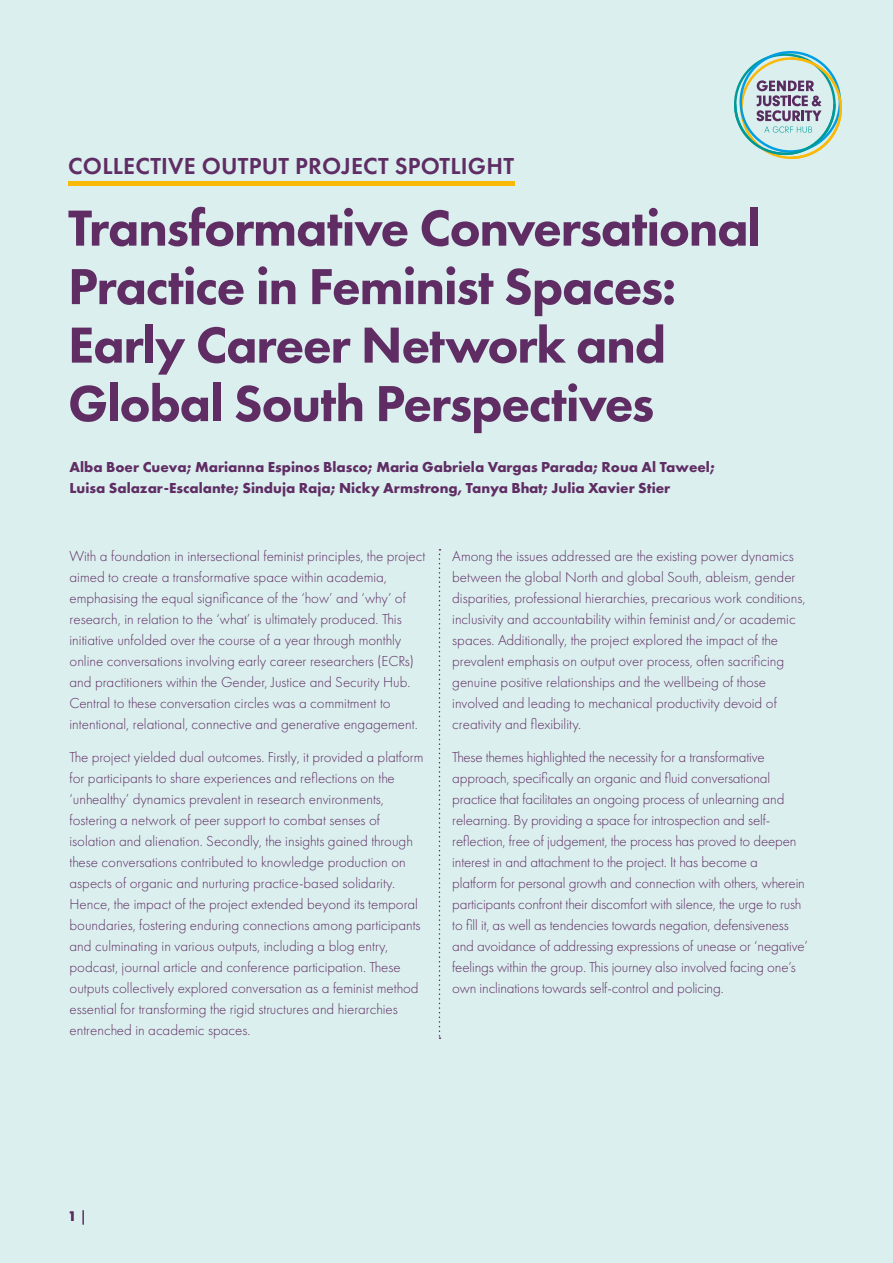
<style>
.page{position:relative;width:893px;height:1263px;background:#dbefee}
.page>*{position:absolute;margin:0;border:0;box-sizing:border-box;transform-origin:0 0}
.t1{font:800 52.5px/58.5px "Futura PT";letter-spacing:-.025em;color:#5f2d64}
.t2{font:600 24px "Futura PT";letter-spacing:.01em;color:#5f2d64}
.t3{font:300 15px/21px "Futura PT";color:#5f2d64}
.t4{font:700 15px/21px "Futura PT";color:#5f2d64}
.t5{font:800 14.25px "Futura PT";color:#5f2d64}
.s1{font-weight:400}
</style>
<div class="page">
<svg style="left:439px;top:549px;width:1px;height:490px"></svg>
<hr style="left:68px;top:182px;width:446px;height:4px;background:#fbb907">
<svg style="left:734px;top:51px;width:108px;height:108px"></svg>
<h2 class="t2" style="left:68px;top:151px;width:447px">COLLECTIVE OUTPUT PROJECT SPOTLIGHT</h2>
<h1 class="t1" style="left:68px;top:198px;width:695px">Transformative Conversational<br>Practice in Feminist Spaces:<br>Early Career Network and<br>Global South Perspectives</h1>
<p class="t4" style="left:70px;top:456px;width:647px">Alba Boer Cueva; Marianna Espinos Blasco; Maria Gabriela Vargas Parada; Roua Al Taweel;<br>Luisa Salazar-Escalante; Sinduja Raja; Nicky Armstrong, Tanya Bhat; Julia Xavier Stier</p>
<p class="t3" style="left:70px;top:545px;width:357px">With a foundation in intersectional feminist principles, the project aimed to create a transformative space within academia, emphasising the equal significance of the ‘how’ and ‘why’ of research, in relation to the ‘what’ is ultimately produced. This initiative unfolded over the course of a year through monthly online conversations involving early career researchers (ECRs) and practitioners within the Gender, Justice and Security Hub.<br>Central to these conversation circles was a commitment to intentional, relational, connective and generative engagement.</p>
<p class="t3" style="left:70px;top:747px;width:356px">The project yielded dual outcomes. Firstly, it provided a platform for participants to share experiences and reflections on the ‘unhealthy’ dynamics prevalent in research environments, fostering a network of peer support to combat senses of isolation and alienation. Secondly, the insights gained through these conversations contributed to knowledge production on aspects of organic and nurturing practice-based solidarity.<br>Hence, the impact of the project extended beyond its temporal boundaries, fostering enduring connections among participants and culminating in various outputs, including a blog entry, podcast, journal article and conference participation. These outputs collectively explored conversation as a feminist method essential for transforming the rigid structures and hierarchies entrenched in academic spaces.</p>
<p class="t3" style="left:452px;top:545px;width:355px">Among the issues addressed are the existing power dynamics between the global North and global South, ableism, gender disparities, professional hierarchies, precarious work conditions, inclusivity and accountability within feminist and/or academic spaces. Additionally, the project explored the impact of the prevalent emphasis on output over process, often sacrificing genuine positive relationships and the wellbeing of those involved and leading to mechanical productivity devoid of creativity and flexibility.</p>
<p class="t3" style="left:452px;top:747px;width:357px">These themes highlighted the necessity for a transformative approach, specifically an organic and fluid conversational practice that facilitates an ongoing process of unlearning and relearning. By providing a space for introspection and self&shy;reflection, free of judgement, the process has proved to deepen interest in and attachment to the project. It has become a<br>platform for personal growth and connection with others, wherein participants confront their discomfort with silence, the urge to rush to fill it, as well as tendencies towards negation, defensiveness and avoidance of addressing expressions of unease or ‘negative’ feelings within the group. This journey also involved facing one’s own inclinations towards self-control and policing.</p>
<p class="t5" style="left:68px;top:1207px;width:20px">1 <span class="s1">|</span></p>
</div>
